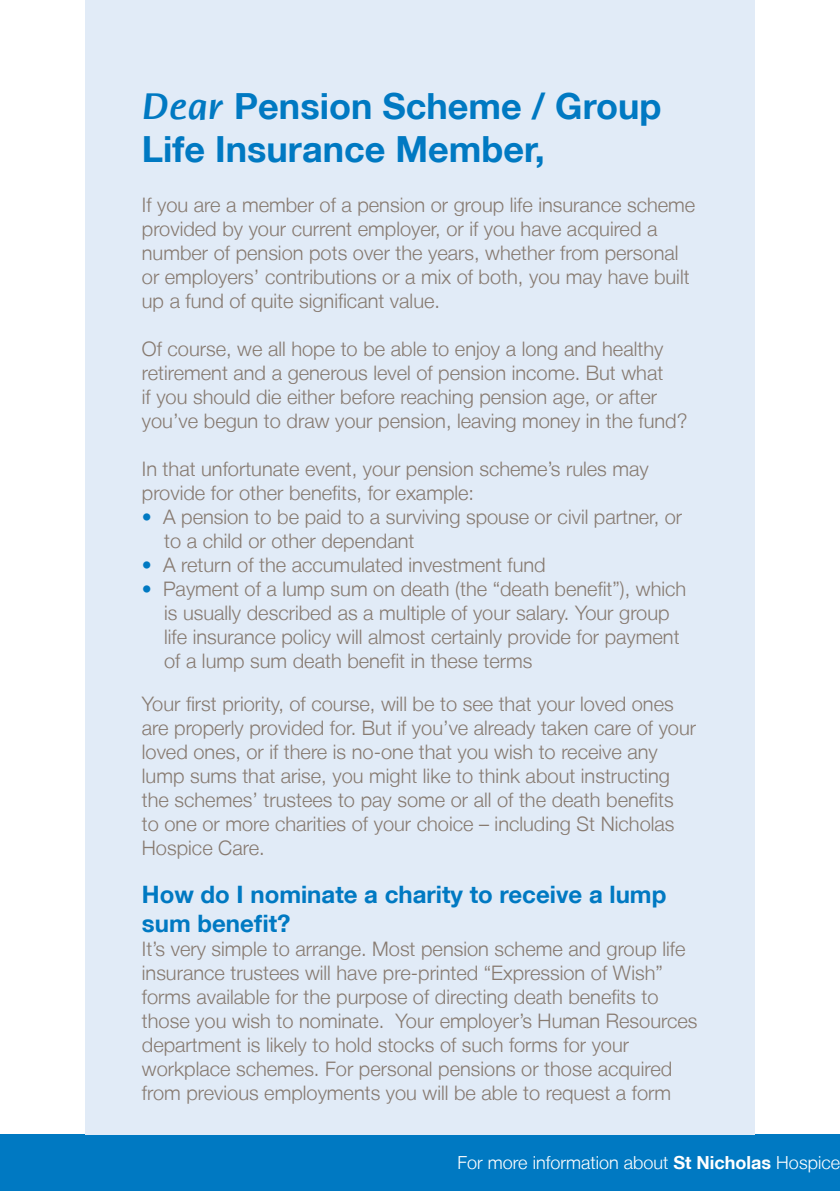
<style>
.page{position:relative;width:840px;height:1191px;background:#fff}
.page>*{position:absolute;margin:0;border:0;box-sizing:border-box;transform-origin:0 0}
.t1{font:700 36px "Helvetica Neue LT";color:#0079c2}
.t2{font:700 24px/28.8px "Helvetica Neue LT";color:#0079c2}
.t3{font:300 20px/24px "Helvetica Neue LT";color:#877a70}
.t4{font:300 18px "Helvetica Neue LT";color:#fff}
.s1{font-family:"Humana Sans ITC";font-weight:500;font-style:italic;font-size:40px}
.s2{color:#0079c2}
.s3{font-weight:700}
</style>
<div class="page">
<div style="left:0;top:1134px;width:839px;height:57px;background:#0079c2"></div>
<div style="left:85px;top:0;width:669px;height:1134px;background:#e1ebf7"></div>
<p class="t1" style="left:142px;top:83px;width:520px"><span class="s1">Dear</span> Pension Scheme / Group</p>
<p class="t1" style="left:142px;top:127px;width:404px">Life Insurance Member,</p>
<p class="t3" style="left:142px;top:192px;width:554px">If you are a member of a pension or group life insurance scheme provided by your current employer, or if you have acquired a number of pension pots over the years, whether from personal or employers’ contributions or a mix of both, you may have built up a fund of quite significant value.</p>
<p class="t3" style="left:142px;top:336px;width:546px">Of course, we all hope to be able to enjoy a long and healthy retirement and a generous level of pension income. But what<br>if you should die either before reaching pension age, or after you’ve begun to draw your pension, leaving money in the fund?</p>
<p class="t3" style="left:142px;top:456px;width:508px">In that unfortunate event, your pension scheme’s rules may</p>
<p class="t3" style="left:142px;top:480px;width:333px">provide for other benefits, for example:</p>
<p class="t3" style="left:142px;top:504px;width:541px"><span class="s2">•</span> A pension to be paid to a surviving spouse or civil partner, or</p>
<p class="t3" style="left:164px;top:528px;width:252px">to a child or other dependant</p>
<p class="t3" style="left:142px;top:552px;width:405px"><span class="s2">•</span> A return of the accumulated investment fund</p>
<p class="t3" style="left:142px;top:576px;width:545px"><span class="s2">•</span> Payment of a lump sum on death (the “death benefit”), which</p>
<p class="t3" style="left:164px;top:600px;width:506px">is usually described as a multiple of your salary. Your group</p>
<p class="t3" style="left:164px;top:624px;width:516px">life insurance policy will almost certainly provide for payment</p>
<p class="t3" style="left:164px;top:648px;width:369px">of a lump sum death benefit in these terms</p>
<p class="t3" style="left:142px;top:691px;width:555px">Your first priority, of course, will be to see that your loved ones are properly provided for. But if you’ve already taken care of your loved ones, or if there is no-one that you wish to receive any lump sums that arise, you might like to think about instructing the schemes’ trustees to pay some or all of the death benefits<br>to one or more charities of your choice – including St Nicholas Hospice Care.</p>
<p class="t2" style="left:142px;top:880px;width:525px">How do I nominate a charity to receive a lump sum benefit?</p>
<p class="t3" style="left:142px;top:936px;width:556px">It’s very simple to arrange. Most pension scheme and group life insurance trustees will have pre-printed “Expression of Wish” forms available for the purpose of directing death benefits to those you wish to nominate. Your employer’s Human Resources department is likely to hold stocks of such forms for your workplace schemes. For personal pensions or those acquired from previous employments you will be able to request a form</p>
<p class="t4" style="left:457px;top:1151px;width:384px">For more information about <span class="s3">St Nicholas</span> Hospice</p>
</div>
